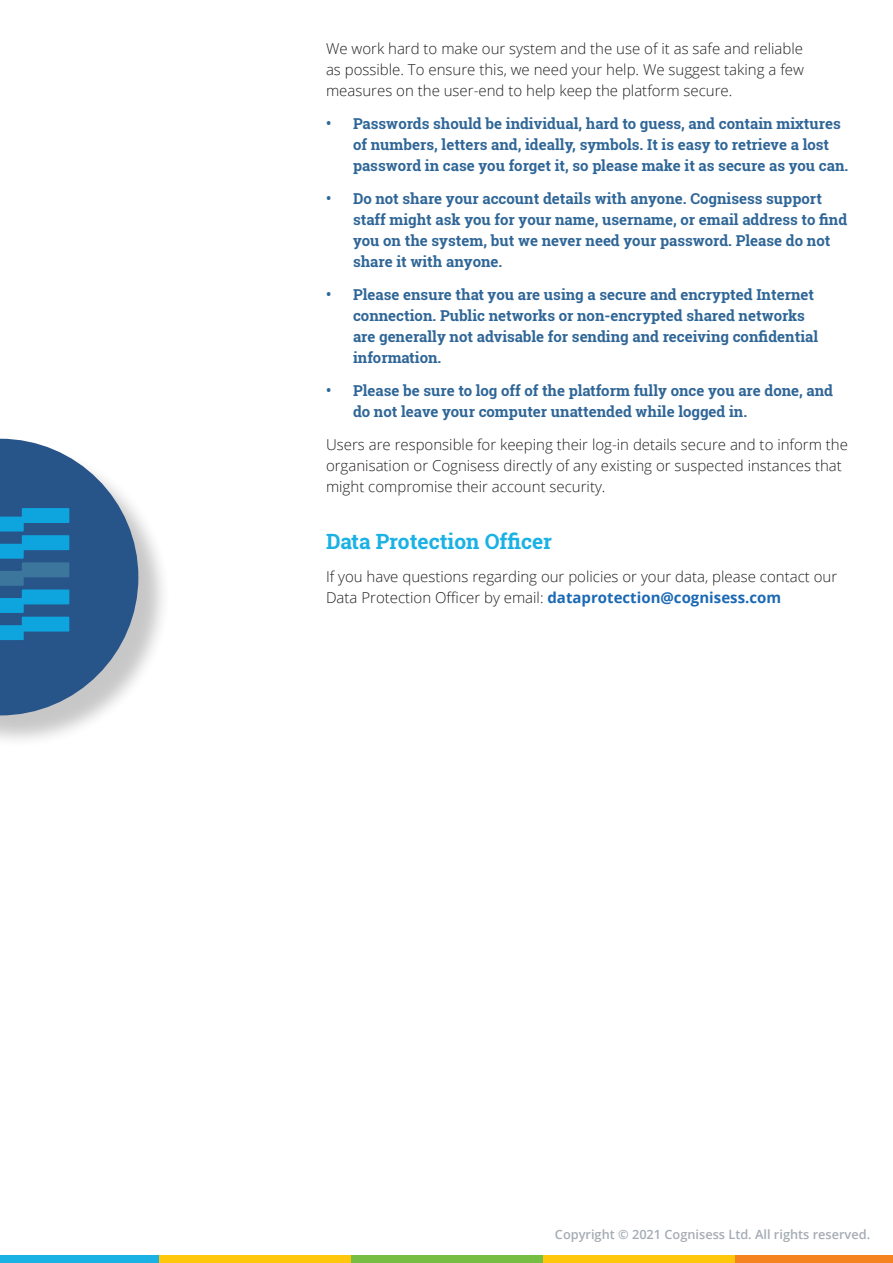
<style>
.page{position:relative;width:893px;height:1263px;background:#fff}
.page>*{position:absolute;margin:0;border:0;box-sizing:border-box;transform-origin:0 0}
.t1{font:700 21px "Roboto Slab";color:#1ab1e4}
.t2{font:700 15px/21px "Roboto Slab";color:#2f6697}
.t3{font:300 15px/21px "Open Sans";color:#231f20}
.t4{font:600 12.75px "Open Sans";color:#a5acb4}
.s1{font-weight:700;color:#1b69b4}
</style>
<div class="page">
<div style="left:0;top:1255px;width:159px;height:8px;background:#1ab1e4"></div>
<div style="left:159px;top:1255px;width:192px;height:8px;background:#fec70c"></div>
<div style="left:351px;top:1255px;width:192px;height:8px;background:#75bd43"></div>
<div style="left:543px;top:1255px;width:192px;height:8px;background:#fec70c"></div>
<div style="left:735px;top:1255px;width:158px;height:8px;background:#f58420"></div>
<div style="left:0;top:443px;width:171px;height:305px;background:#231f20;opacity:.25"></div>
<svg style="left:0;top:439px;width:138px;height:276px;background:#4c7ba6"></svg>
<p class="t3" style="left:326px;top:38px;width:479px;text-align:justify">We work hard to make our system and the use of it as safe and reliable as possible. To ensure this, we need your help. We suggest taking a few measures on the user-end to help keep the platform secure.</p>
<p class="t2" style="left:353px;top:113px;width:497px;text-indent:-27px">• Passwords should be individual, hard to guess, and contain mixtures of numbers, letters and, ideally, symbols. It is easy to retrieve a lost password in case you forget it, so please make it as secure as you can.</p>
<p class="t2" style="left:353px;top:188px;width:496px;text-indent:-27px">• Do not share your account details with anyone. Cognisess support staff might ask you for your name, username, or email address to find you on the system, but we never need your password. Please do not share it with anyone.</p>
<p class="t2" style="left:353px;top:284px;width:467px;text-indent:-27px">• Please ensure that you are using a secure and encrypted Internet connection. Public networks or non-encrypted shared networks are generally not advisable for sending and receiving confidential information.</p>
<p class="t2" style="left:353px;top:380px;width:482px;text-indent:-27px">• Please be sure to log off of the platform fully once you are done, and do not leave your computer unattended while logged in.</p>
<p class="t3" style="left:326px;top:434px;width:523px">Users are responsible for keeping their log-in details secure and to inform the organisation or Cognisess directly of any existing or suspected instances that might compromise their account security.</p>
<p class="t1" style="left:326px;top:527px;width:228px">Data Protection Officer</p>
<p class="t3" style="left:326px;top:566px;width:513px">If you have questions regarding our policies or your data, please contact our<br>Data Protection Officer by email: <span class="s1">dataprotection@cognisess.com</span></p>
<p class="t4" style="left:555px;top:1225px;width:317px">Copyright © 2021 Cognisess Ltd. All rights reserved.</p>
</div>
